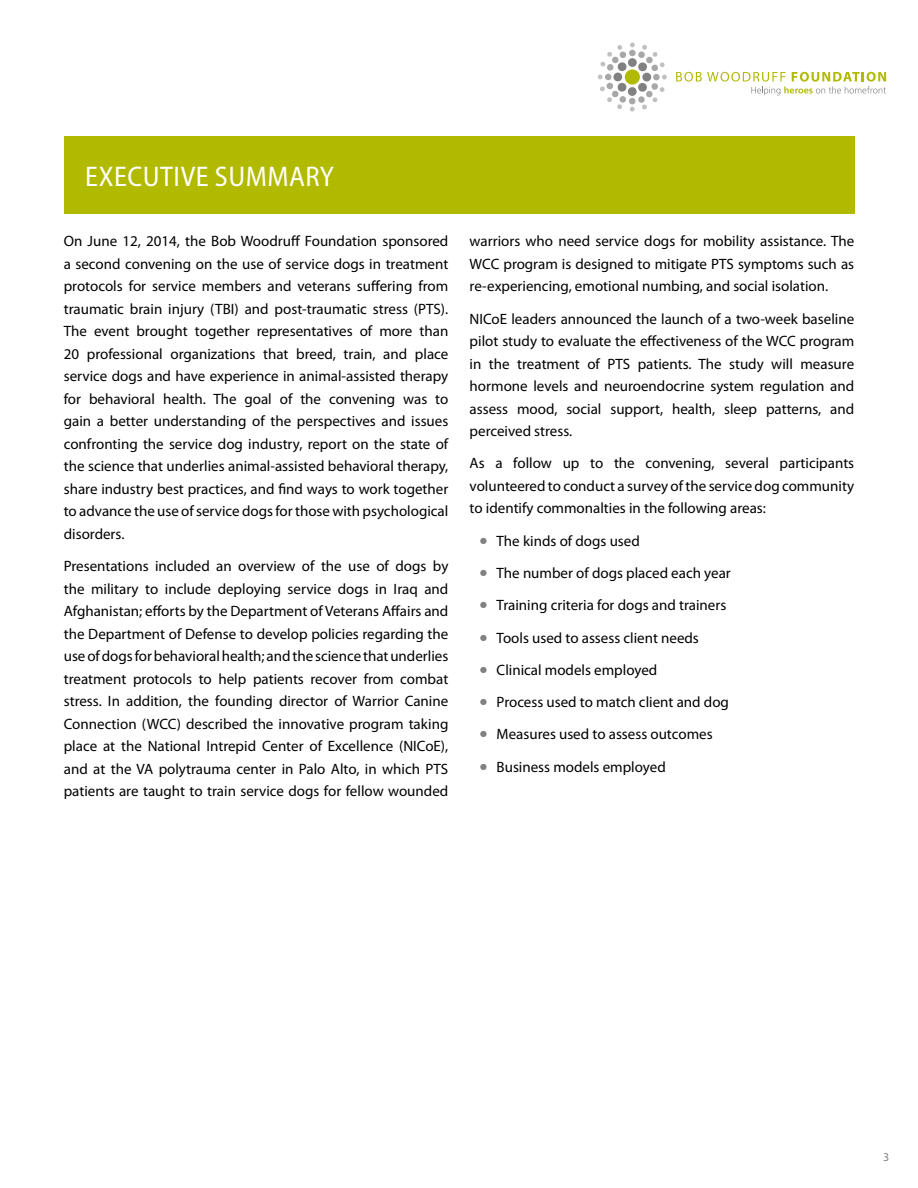
<style>
.page{position:relative;width:918px;height:1188px;background:#fff}
.page>*{position:absolute;margin:0;border:0;box-sizing:border-box;transform-origin:0 0}
.t1{font:semi-condensed 28.5px "Myriad Pro";letter-spacing:.02em;color:#fff}
.t2{font:15px/22.5px "Myriad Pro";color:#000;text-align:justify}
.t3{font:12px "Myriad Pro";color:#818182}
</style>
<div class="page">
<svg style="left:598px;top:43px;width:69px;height:69px"></svg>
<svg style="left:676px;top:72px;width:210px;height:23px"></svg>
<div style="left:64px;top:136px;width:790px;height:78px;background:#b2ba00"></div>
<h1 class="t1" style="left:85px;top:161px;width:250px">EXECUTIVE SUMMARY</h1>
<p class="t2" style="left:64px;top:230px;width:386px">On June 12, 2014, the Bob Woodruff Foundation sponsored a second convening on the use of service dogs in treatment protocols for service members and veterans suffering from traumatic brain injury (TBI) and post-traumatic stress (PTS).<br>The event brought together representatives of more than 20 professional organizations that breed, train, and place service dogs and have experience in animal-assisted therapy for behavioral health. The goal of the convening was to gain a better understanding of the perspectives and issues confronting the service dog industry, report on the state of the science that underlies animal-assisted behavioral therapy, share industry best practices, and find ways to work together to advance the use of service dogs for those with psychological disorders.</p>
<p class="t2" style="left:64px;top:555px;width:386px">Presentations included an overview of the use of dogs by the military to include deploying service dogs in Iraq and Afghanistan; efforts by the Department of Veterans Affairs and the Department of Defense to develop policies regarding the use of dogs for behavioral health; and the science that underlies treatment protocols to help patients recover from combat stress. In addition, the founding director of Warrior Canine Connection (WCC) described the innovative program taking place at the National Intrepid Center of Excellence (NICoE), and at the VA polytrauma center in Palo Alto, in which PTS patients are taught to train service dogs for fellow wounded</p>
<p class="t2" style="left:470px;top:230px;width:386px">warriors who need service dogs for mobility assistance. The WCC program is designed to mitigate PTS symptoms such as re-experiencing, emotional numbing, and social isolation.</p>
<p class="t2" style="left:470px;top:307px;width:386px">NICoE leaders announced the launch of a two-week baseline pilot study to evaluate the effectiveness of the WCC program in the treatment of PTS patients. The study will measure hormone levels and neuroendocrine system regulation and assess mood, social support, health, sleep patterns, and perceived stress.</p>
<p class="t2" style="left:470px;top:452px;width:386px">As a follow up to the convening, several participants volunteered to conduct a survey of the service dog community to identify commonalties in the following areas:</p>
<p class="t2" style="left:497px;top:524px;width:236px;line-height:32.2px;text-align:left">The kinds of dogs used<br>The number of dogs placed each year<br>Training criteria for dogs and trainers<br>Tools used to assess client needs<br>Clinical models employed<br>Process used to match client and dog<br>Measures used to assess outcomes<br>Business models employed</p>
<p class="t3" style="left:883px;top:1149px;width:8px">3</p>
</div>
